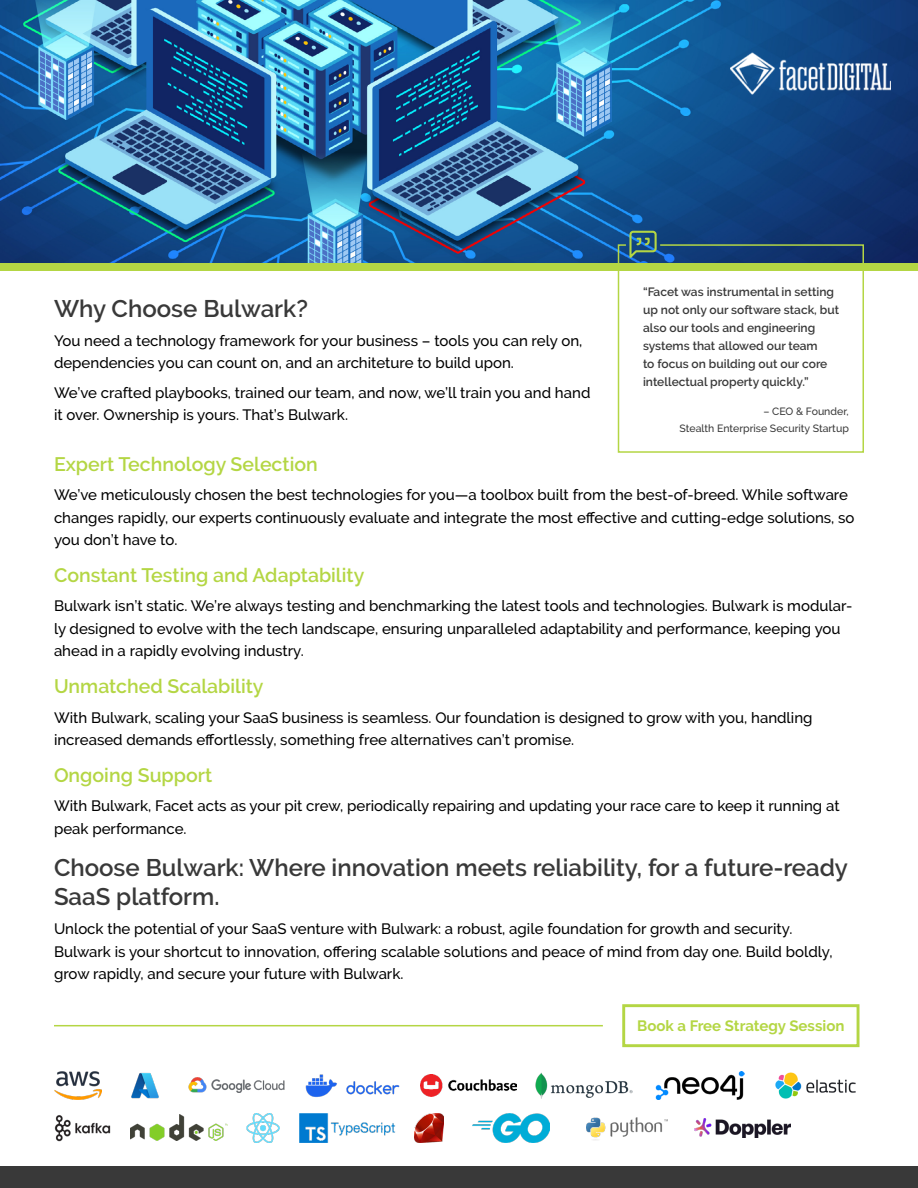
<style>
.page{position:relative;width:918px;height:1188px;background:#fff}
.page>*{position:absolute;margin:0;border:0;box-sizing:border-box;transform-origin:0 0}
.t1{font:600 24px/28.8px "Raleway";color:#393939}
.t2{font:600 19.5px "Raleway";color:#b4d644}
.t3{font:500 15px/22.5px "Raleway";color:#000}
.t4{font:700 15px "Raleway";color:#b4d644}
.t5{font:600 12px/18px "Raleway";color:#393939}
.t6{font:500 10.5px/16.5px "Raleway";color:#393939;text-align:right}
</style>
<div class="page">
<img style="left:0;top:0;width:918px;height:263px">
<div style="left:0;top:1167px;width:918px;height:21px;background:#393939"></div>
<div style="left:622px;top:1004px;width:237px;height:43px;border:3px solid #b4d644"></div>
<svg style="left:617px;top:244px;width:248px;height:209px"></svg>
<svg style="left:628px;top:230px;width:30px;height:31px"></svg>
<hr style="left:54px;top:1025px;width:549px;height:1px;background:#b4d644">
<img style="left:730px;top:50px;width:161px;height:49px">
<div style="left:0;top:263px;width:918px;height:8px;background:#b4d644"></div>
<img style="left:54px;top:1071px;width:48px;height:29px">
<img style="left:131px;top:1072px;width:28px;height:27px">
<img style="left:189px;top:1078px;width:96px;height:15px">
<img style="left:305px;top:1074px;width:95px;height:23px">
<img style="left:420px;top:1074px;width:97px;height:23px">
<img style="left:536px;top:1072px;width:96px;height:26px">
<img style="left:656px;top:1071px;width:88px;height:29px">
<img style="left:776px;top:1072px;width:80px;height:27px">
<img style="left:54px;top:1115px;width:57px;height:27px">
<img style="left:131px;top:1115px;width:96px;height:26px">
<img style="left:299px;top:1114px;width:96px;height:28px">
<img style="left:473px;top:1114px;width:76px;height:28px">
<img style="left:586px;top:1117px;width:81px;height:23px">
<img style="left:694px;top:1119px;width:97px;height:18px">
<img style="left:415px;top:1114px;width:28px;height:28px">
<img style="left:247px;top:1114px;width:33px;height:28px">
<h1 class="t1" style="left:54px;top:294px;width:255px">Why Choose Bulwark?</h1>
<p class="t3" style="left:54px;top:329px;width:530px">You need a technology framework for your business – tools you can rely on, dependencies you can count on, and an architeture to build upon.</p>
<p class="t3" style="left:54px;top:381px;width:538px">We’ve crafted playbooks, trained our team, and now, we’ll train you and hand it over. Ownership is yours. That’s Bulwark.</p>
<p class="t5" style="left:643px;top:283px;width:198px">“Facet was instrumental in setting up not only our software stack, but also our tools and engineering systems that allowed our team<br>to focus on building out our core intellectual property quickly.”</p>
<p class="t6" style="left:680px;top:404px;width:171px">– CEO &amp; Founder,<br>Stealth Enterprise Security Startup</p>
<h2 class="t2" style="left:54px;top:453px;width:265px">Expert Technology Selection</h2>
<p class="t3" style="left:54px;top:484px;width:802px">We’ve meticulously chosen the best technologies for you—a toolbox built from the best-of-breed. While software changes rapidly, our experts continuously evaluate and integrate the most effective and cutting-edge solutions, so you don’t have to.</p>
<h2 class="t2" style="left:54px;top:564px;width:312px">Constant Testing and Adaptability</h2>
<p class="t3" style="left:54px;top:595px;width:800px">Bulwark isn’t static. We’re always testing and benchmarking the latest tools and technologies. Bulwark is modular&shy;ly designed to evolve with the tech landscape, ensuring unparalleled adaptability and performance, keeping you ahead in a rapidly evolving industry.</p>
<h2 class="t2" style="left:54px;top:675px;width:211px">Unmatched Scalability</h2>
<p class="t3" style="left:54px;top:706px;width:760px">With Bulwark, scaling your SaaS business is seamless. Our foundation is designed to grow with you, handling increased demands effortlessly, something free alternatives can’t promise.</p>
<h2 class="t2" style="left:54px;top:764px;width:160px">Ongoing Support</h2>
<p class="t3" style="left:54px;top:795px;width:787px">With Bulwark, Facet acts as your pit crew, periodically repairing and updating your race care to keep it running at peak performance.</p>
<h1 class="t1" style="left:54px;top:853px;width:796px">Choose Bulwark: Where innovation meets reliability, for a future-ready<br>SaaS platform.</h1>
<p class="t3" style="left:54px;top:918px;width:780px">Unlock the potential of your SaaS venture with Bulwark: a robust, agile foundation for growth and security.<br>Bulwark is your shortcut to innovation, offering scalable solutions and peace of mind from day one. Build boldly, grow rapidly, and secure your future with Bulwark.</p>
<p class="t4" style="left:637px;top:1017px;width:209px">Book a Free Strategy Session</p>
</div>
